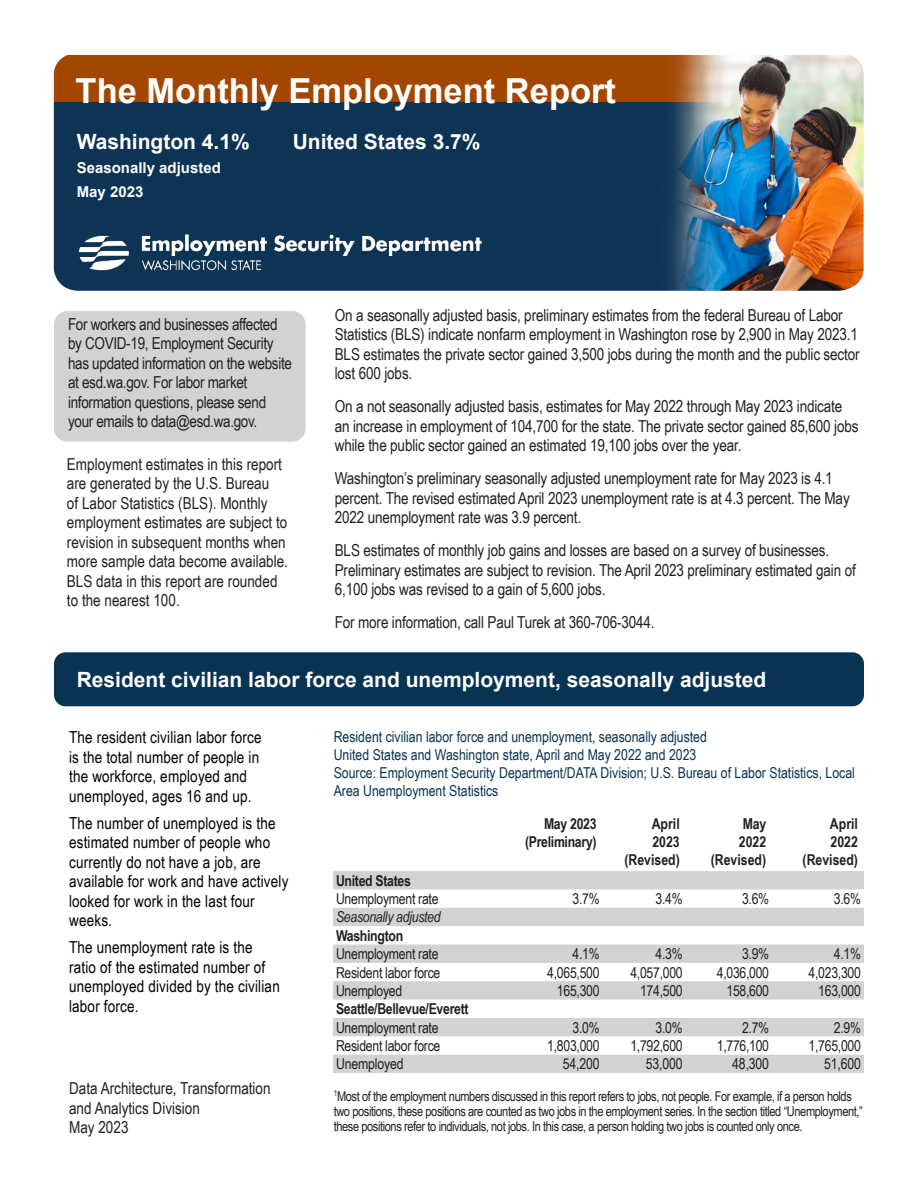
<style>
.page{position:relative;width:918px;height:1188px;background:#fff}
.page>*{position:absolute;margin:0;border:0;box-sizing:border-box;transform-origin:0 0}
.Body_copy{font:700 34.5px "Arial";color:#fff}
.t1{font:700 21px "Arial";color:#fff}
.Note{font:16.5px/19.5px "Arial Narrow";letter-spacing:-.01em;color:#231f20}
.t2{font:16.5px/19.5px "Arial Narrow";letter-spacing:.01em;color:#000}
.Figure_captions{font:16.5px/19.5px "Arial Narrow";letter-spacing:-.02em;color:#231f20}
.Cover_Additional_Txt{font:16.5px/19.5px "Arial Narrow";color:#231f20}
.Table_body{font:15px "Arial Narrow";letter-spacing:-.02em;color:#231f20}
.Figure_table_heading{font:15px/18px "Arial Narrow";color:#093353}
.Figure_captions-2{font:700 15px "Arial Narrow";color:#231f20}
.Table_body-2{font:700 15px "Arial Narrow";letter-spacing:-.02em;color:#231f20}
.t3{font:700 15px "Arial";color:#fff}
.Table_body-3{font:italic 15px "Arial Narrow";letter-spacing:-.02em;color:#231f20}
.Figure_captions-3{font:700 15px "Arial Narrow";letter-spacing:-.02em;color:#231f20}
.Note-2{font:13.5px/15px "Arial Narrow";letter-spacing:-.03em;color:#231f20}
</style>
<div class="page">
<img style="left:53px;top:55px;width:811px;height:236px">
<div style="left:54px;top:311px;width:252px;height:131px;background:#d1d2d4;border-radius:14px"></div>
<div style="left:54px;top:652px;width:810px;height:54px;background:#093353;border-radius:12px"></div>
<img style="left:77px;top:231px;width:409px;height:43px">
<svg style="left:333px;top:871px;width:531px;height:202px;fill:#d1d2d4"></svg>
<p class="Body_copy" style="left:76px;top:66px;width:542px">The Monthly Employment Report</p>
<h2 class="t1" style="left:77px;top:127px;width:175px">Washington 4.1%</h2>
<h2 class="t1" style="left:293px;top:127px;width:189px">United States 3.7%</h2>
<h2 class="t3" style="left:77px;top:157px;width:146px">Seasonally adjusted</h2>
<h2 class="t3" style="left:77px;top:181px;width:68px">May 2023</h2>
<p class="Figure_captions" style="left:68px;top:313px;width:225px">For workers and businesses affected by COVID-19, Employment Security has updated information on the website at esd.wa.gov. For labor market information questions, please send your emails to data@esd.wa.gov.</p>
<p class="Note" style="left:67px;top:454px;width:223px">Employment estimates in this report are generated by the U.S. Bureau<br>of Labor Statistics (BLS). Monthly employment estimates are subject to revision in subsequent months when more sample data become available.<br>BLS data in this report are rounded to the nearest 100.</p>
<p class="Note" style="left:335px;top:305px;width:526px">On a seasonally adjusted basis, preliminary estimates from the federal Bureau of Labor Statistics (BLS) indicate nonfarm employment in Washington rose by 2,900 in May 2023.1<br>BLS estimates the private sector gained 3,500 jobs during the month and the public sector lost 600 jobs.</p>
<p class="Note" style="left:335px;top:396px;width:525px">On a not seasonally adjusted basis, estimates for May 2022 through May 2023 indicate an increase in employment of 104,700 for the state. The private sector gained 85,600 jobs while the public sector gained an estimated 19,100 jobs over the year.</p>
<p class="Note" style="left:335px;top:468px;width:516px">Washington’s preliminary seasonally adjusted unemployment rate for May 2023 is 4.1 percent. The revised estimated April 2023 unemployment rate is at 4.3 percent. The May<br>2022 unemployment rate was 3.9 percent.</p>
<p class="Note" style="left:335px;top:540px;width:523px">BLS estimates of monthly job gains and losses are based on a survey of businesses.<br>Preliminary estimates are subject to revision. The April 2023 preliminary estimated gain of<br>6,100 jobs was revised to a gain of 5,600 jobs.</p>
<p class="Note" style="left:335px;top:612px;width:321px">For more information, call Paul Turek at 360-706-3044.</p>
<h2 class="t1" style="left:77px;top:665px;width:691px">Resident civilian labor force and unemployment, seasonally adjusted</h2>
<p class="t2" style="left:69px;top:727px;width:194px">The resident civilian labor force is the total number of people in the workforce, employed and unemployed, ages 16 and up.</p>
<p class="t2" style="left:69px;top:813px;width:221px">The number of unemployed is the estimated number of people who currently do not have a job, are available for work and have actively looked for work in the last four weeks.</p>
<p class="t2" style="left:69px;top:937px;width:212px">The unemployment rate is the ratio of the estimated number of unemployed divided by the civilian labor force.</p>
<p class="Cover_Additional_Txt" style="left:69px;top:1078px;width:203px">Data Architecture, Transformation and Analytics Division</p>
<p class="Cover_Additional_Txt" style="left:69px;top:1117px;width:61px">May 2023</p>
<p class="Figure_table_heading" style="left:334px;top:727px;width:375px">Resident civilian labor force and unemployment, seasonally adjusted</p>
<p class="Figure_table_heading" style="left:334px;top:745px;width:364px">United States and Washington state, April and May 2022 and 2023</p>
<p class="Figure_table_heading" style="left:334px;top:763px;width:523px">Source: Employment Security Department/DATA Division; U.S. Bureau of Labor Statistics, Local<br>Area Unemployment Statistics</p>
<p class="Figure_captions-2" style="left:544px;top:812px;width:54px">May 2023</p>
<p class="Figure_captions-3" style="left:525px;top:830px;width:73px">(Preliminary)</p>
<p class="Figure_captions-2" style="left:652px;top:812px;width:30px">April</p>
<p class="Figure_captions-2" style="left:652px;top:830px;width:29px">2023</p>
<p class="Figure_captions-2" style="left:624px;top:848px;width:57px">(Revised)</p>
<p class="Figure_captions-2" style="left:743px;top:812px;width:25px">May</p>
<p class="Figure_captions-2" style="left:739px;top:830px;width:29px">2022</p>
<p class="Figure_captions-2" style="left:711px;top:848px;width:57px">(Revised)</p>
<p class="Figure_captions-2" style="left:830px;top:812px;width:30px">April</p>
<p class="Figure_captions-2" style="left:831px;top:830px;width:29px">2022</p>
<p class="Figure_captions-2" style="left:803px;top:848px;width:57px">(Revised)</p>
<p class="Table_body-2" style="left:336px;top:869px;width:76px">United States</p>
<p class="Table_body" style="left:336px;top:888px;width:104px">Unemployment rate</p>
<p class="Table_body" style="left:572px;top:888px;width:29px">3.7%</p>
<p class="Table_body" style="left:656px;top:888px;width:29px">3.4%</p>
<p class="Table_body" style="left:742px;top:888px;width:29px">3.6%</p>
<p class="Table_body" style="left:834px;top:888px;width:29px">3.6%</p>
<p class="Table_body-3" style="left:336px;top:907px;width:106px">Seasonally adjusted</p>
<p class="Table_body-2" style="left:336px;top:924px;width:69px">Washington</p>
<p class="Table_body" style="left:336px;top:943px;width:104px">Unemployment rate</p>
<p class="Table_body" style="left:572px;top:943px;width:29px">4.1%</p>
<p class="Table_body" style="left:656px;top:943px;width:29px">4.3%</p>
<p class="Table_body" style="left:742px;top:943px;width:29px">3.9%</p>
<p class="Table_body" style="left:834px;top:943px;width:29px">4.1%</p>
<p class="Table_body" style="left:336px;top:961px;width:106px">Resident labor force</p>
<p class="Table_body" style="left:547px;top:961px;width:54px">4,065,500</p>
<p class="Table_body" style="left:630px;top:961px;width:54px">4,057,000</p>
<p class="Table_body" style="left:717px;top:961px;width:54px">4,036,000</p>
<p class="Table_body" style="left:809px;top:961px;width:54px">4,023,300</p>
<p class="Table_body" style="left:336px;top:980px;width:68px">Unemployed</p>
<p class="Table_body" style="left:557px;top:980px;width:44px">165,300</p>
<p class="Table_body" style="left:640px;top:980px;width:44px">174,500</p>
<p class="Table_body" style="left:727px;top:980px;width:44px">158,600</p>
<p class="Table_body" style="left:818px;top:980px;width:44px">163,000</p>
<p class="Table_body-2" style="left:336px;top:998px;width:134px">Seattle/Bellevue/Everett</p>
<p class="Table_body" style="left:336px;top:1016px;width:104px">Unemployment rate</p>
<p class="Table_body" style="left:572px;top:1016px;width:29px">3.0%</p>
<p class="Table_body" style="left:656px;top:1016px;width:29px">3.0%</p>
<p class="Table_body" style="left:742px;top:1016px;width:29px">2.7%</p>
<p class="Table_body" style="left:834px;top:1016px;width:29px">2.9%</p>
<p class="Table_body" style="left:336px;top:1035px;width:106px">Resident labor force</p>
<p class="Table_body" style="left:547px;top:1035px;width:54px">1,803,000</p>
<p class="Table_body" style="left:630px;top:1035px;width:54px">1,792,600</p>
<p class="Table_body" style="left:717px;top:1035px;width:54px">1,776,100</p>
<p class="Table_body" style="left:809px;top:1035px;width:54px">1,765,000</p>
<p class="Table_body" style="left:336px;top:1053px;width:69px">Unemployed</p>
<p class="Table_body" style="left:563px;top:1053px;width:38px">54,200</p>
<p class="Table_body" style="left:646px;top:1053px;width:38px">53,000</p>
<p class="Table_body" style="left:732px;top:1053px;width:38px">48,300</p>
<p class="Table_body" style="left:824px;top:1053px;width:38px">51,600</p>
<p class="Note-2" style="left:334px;top:1088px;width:531px"><sup>1</sup>Most of the employment numbers discussed in this report refers to jobs, not people. For example, if a person holds two positions, these positions are counted as two jobs in the employment series. In the section titled “Unemployment,” these positions refer to individuals, not jobs. In this case, a person holding two jobs is counted only once.</p>
</div>
